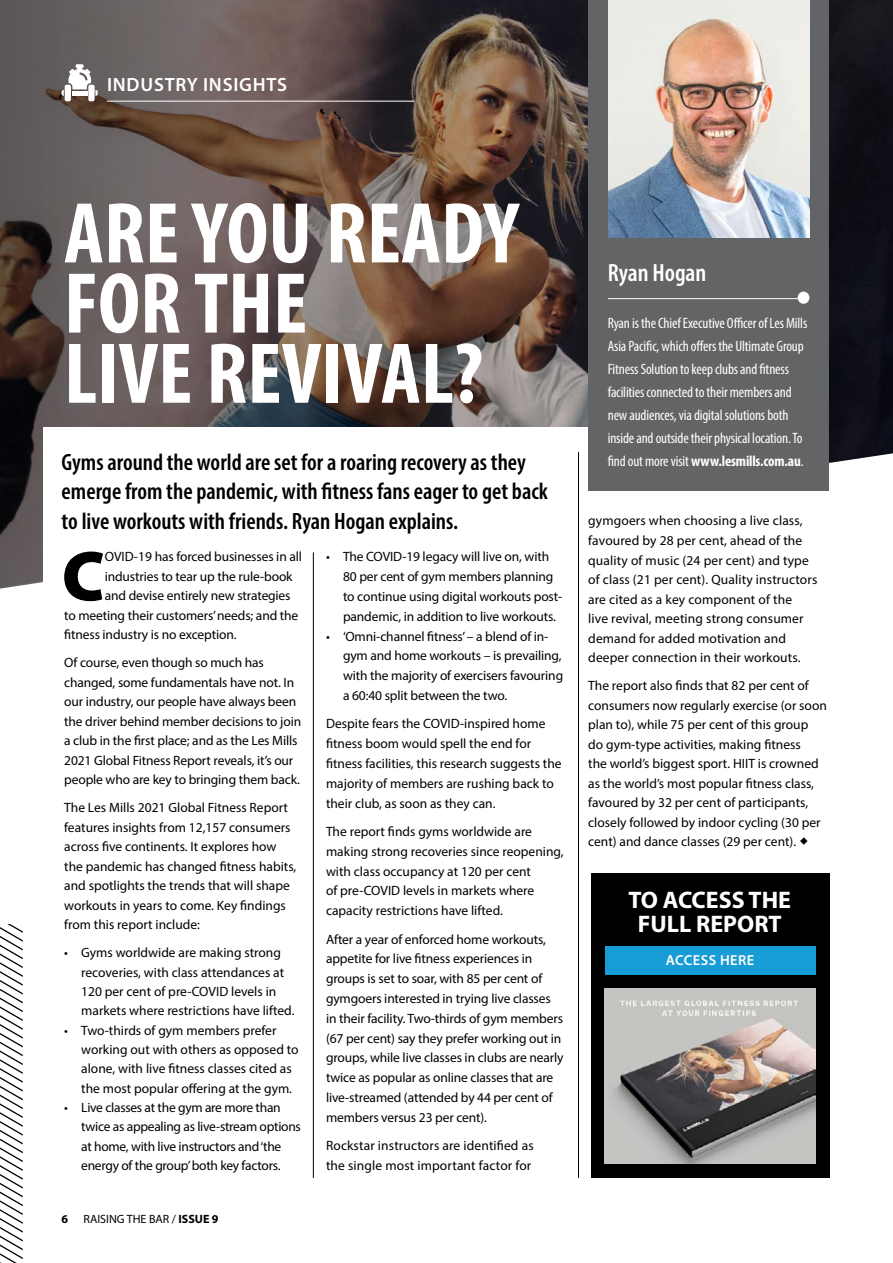
<style>
.page{position:relative;width:893px;height:1263px;background:#fff}
.page>*{position:absolute;margin:0;border:0;box-sizing:border-box;transform-origin:0 0}
.t1{font:700 condensed 87.15px/70.2px "Myriad Pro";color:#fff}
.t2{font:900 71.4px "Myriad Pro";color:#000}
.t3{font:600 condensed 25.05px "Myriad Pro";color:#fff}
.t4{font:700 24px/24px "Myriad Pro";color:#fff;text-align:center}
.t5{font:600 condensed 23.7px/29.5px "Myriad Pro";color:#000}
.t6{font:600 19.2px "Myriad Pro";letter-spacing:.04em;color:#fff}
.t7{font:condensed 15px/23.1px "Myriad Pro";letter-spacing:-.01em;color:#fff}
.t8{font:600 14.55px "Myriad Pro";letter-spacing:.03em;color:#fff}
.t9{font:13.5px/19.5px "Myriad Pro";color:#000}
.t10{font:13.5px/19.4px "Myriad Pro";letter-spacing:-.02em;color:#000}
.t11{font:12px "Myriad Pro";color:#000}
.t12{font:700 12px "Myriad Pro";color:#000}
.s1{font-weight:700}
</style>
<div class="page">
<svg style="left:0;top:0;width:893px;height:589px;background:#655854"></svg>
<div style="left:44px;top:428px;width:646px;height:322px;background:#fff"></div>
<div style="left:588px;top:0;width:241px;height:490px;background:#636466"></div>
<img style="left:608px;top:0;width:202px;height:238px">
<hr style="left:608px;top:298px;width:195px;height:1px;background:#fff">
<div style="left:798px;top:292px;width:11px;height:12px;background:#fff;border-radius:50%"></div>
<hr style="left:313px;top:552px;width:1px;height:626px;background:#000">
<hr style="left:578px;top:452px;width:1px;height:726px;background:#000">
<hr style="left:107px;top:101px;width:308px;height:1px;background:#fff">
<div style="left:88px;top:85px;width:7px;height:16px;background:#fff;border-radius:2px"></div>
<div style="left:65px;top:85px;width:6px;height:16px;background:#fff;border-radius:2px"></div>
<svg style="left:62px;top:64px;width:36px;height:32px"></svg>
<hr style="left:72px;top:91px;width:16px;height:4px;background:#fff">
<svg style="left:0;top:924px;width:22px;height:339px"></svg>
<div style="left:591px;top:873px;width:238px;height:305px;background:#000"></div>
<img style="left:605px;top:989px;width:210px;height:175px">
<div style="left:605px;top:946px;width:210px;height:29px;background:#179cd6"></div>
<h3 class="t6" style="left:107px;top:72px;width:182px">INDUSTRY INSIGHTS</h3>
<h1 class="t1" style="left:64px;top:196px;width:456px">ARE YOU READY<br>FOR THE<br>LIVE REVIVAL?</h1>
<h3 class="t5" style="left:62px;top:446px;width:488px">Gyms around the world are set for a roaring recovery as they emerge from the pandemic, with fitness fans eager to get back to live workouts with friends. Ryan Hogan explains.</h3>
<h2 class="t2" style="left:62px;top:529px;width:44px">C</h2>
<p class="t9" style="left:105px;top:547px;width:199px">OVID-19 has forced businesses in all</p>
<p class="t9" style="left:105px;top:566px;width:189px">industries to tear up the rule-book</p>
<p class="t9" style="left:105px;top:586px;width:187px">and devise entirely new strategies</p>
<p class="t9" style="left:64px;top:605px;width:236px">to meeting their customers’ needs; and the</p>
<p class="t9" style="left:64px;top:625px;width:174px">fitness industry is no exception.</p>
<p class="t9" style="left:64px;top:653px;width:238px">Of course, even though so much has changed, some fundamentals have not. In our industry, our people have always been the driver behind member decisions to join a club in the first place; and as the Les Mills 2021 Global Fitness Report reveals, it’s our people who are key to bringing them back.</p>
<p class="t9" style="left:64px;top:798px;width:234px">The Les Mills 2021 Global Fitness Report features insights from 12,157 consumers across five continents. It explores how the pandemic has changed fitness habits, and spotlights the trends that will shape workouts in years to come. Key findings from this report include:</p>
<p class="t9" style="left:81px;top:943px;width:215px;text-indent:-17px">• Gyms worldwide are making strong recoveries, with class attendances at 120 per cent of pre-COVID levels in markets where restrictions have lifted.</p>
<p class="t9" style="left:81px;top:1020px;width:219px;text-indent:-17px">• Two-thirds of gym members prefer working out with others as opposed to alone, with live fitness classes cited as the most popular offering at the gym.</p>
<p class="t10" style="left:81px;top:1097px;width:221px;text-indent:-17px">• Live classes at the gym are more than twice as appealing as live-stream options at home, with live instructors and ‘the energy of the group’ both key factors.</p>
<p class="t12" style="left:62px;top:1211px;width:8px">6</p>
<p class="t11" style="left:84px;top:1212px;width:137px">RAISING THE BAR / <span class="s1">ISSUE 9</span></p>
<p class="t9" style="left:343px;top:547px;width:221px;text-indent:-17px">• The COVID-19 legacy will live on, with 80 per cent of gym members planning to continue using digital workouts post&shy;pandemic, in addition to live workouts.</p>
<p class="t9" style="left:343px;top:626px;width:222px;text-indent:-17px">• ‘Omni-channel fitness’ – a blend of in&shy;gym and home workouts – is prevailing, with the majority of exercisers favouring a 60:40 split between the two.</p>
<p class="t9" style="left:326px;top:714px;width:237px">Despite fears the COVID-inspired home fitness boom would spell the end for fitness facilities, this research suggests the majority of members are rushing back to their club, as soon as they can.</p>
<p class="t9" style="left:326px;top:821px;width:239px">The report finds gyms worldwide are making strong recoveries since reopening, with class occupancy at 120 per cent<br>of pre-COVID levels in markets where capacity restrictions have lifted.</p>
<p class="t9" style="left:326px;top:929px;width:239px">After a year of enforced home workouts, appetite for live fitness experiences in groups is set to soar, with 85 per cent of gymgoers interested in trying live classes in their facility. Two-thirds of gym members (67 per cent) say they prefer working out in groups, while live classes in clubs are nearly twice as popular as online classes that are live-streamed (attended by 44 per cent of members versus 23 per cent).</p>
<p class="t9" style="left:326px;top:1135px;width:209px">Rockstar instructors are identified as the single most important factor for</p>
<h3 class="t3" style="left:608px;top:257px;width:100px">Ryan Hogan</h3>
<p class="t7" style="left:608px;top:311px;width:201px">Ryan is the Chief Executive Officer of Les Mills Asia Pacific, which offers the Ultimate Group Fitness Solution to keep clubs and fitness facilities connected to their members and new audiences, via digital solutions both inside and outside their physical location. To find out more visit <span class="s1">www.lesmills.com.au</span>.</p>
<p class="t9" style="left:588px;top:511px;width:231px">gymgoers when choosing a live class, favoured by 28 per cent, ahead of the quality of music (24 per cent) and type of class (21 per cent). Quality instructors are cited as a key component of the<br>live revival, meeting strong consumer demand for added motivation and deeper connection in their workouts.</p>
<p class="t9" style="left:588px;top:675px;width:240px">The report also finds that 82 per cent of consumers now regularly exercise (or soon plan to), while 75 per cent of this group<br>do gym-type activities, making fitness<br>the world’s biggest sport. HIIT is crowned as the world’s most popular fitness class, favoured by 32 per cent of participants, closely followed by indoor cycling (30 per cent) and dance classes (29 per cent).</p>
<h3 class="t4" style="left:628px;top:887px;width:164px">TO ACCESS THE<br>FULL REPORT</h3>
<p class="t8" style="left:666px;top:951px;width:90px">ACCESS HERE</p>
</div>
